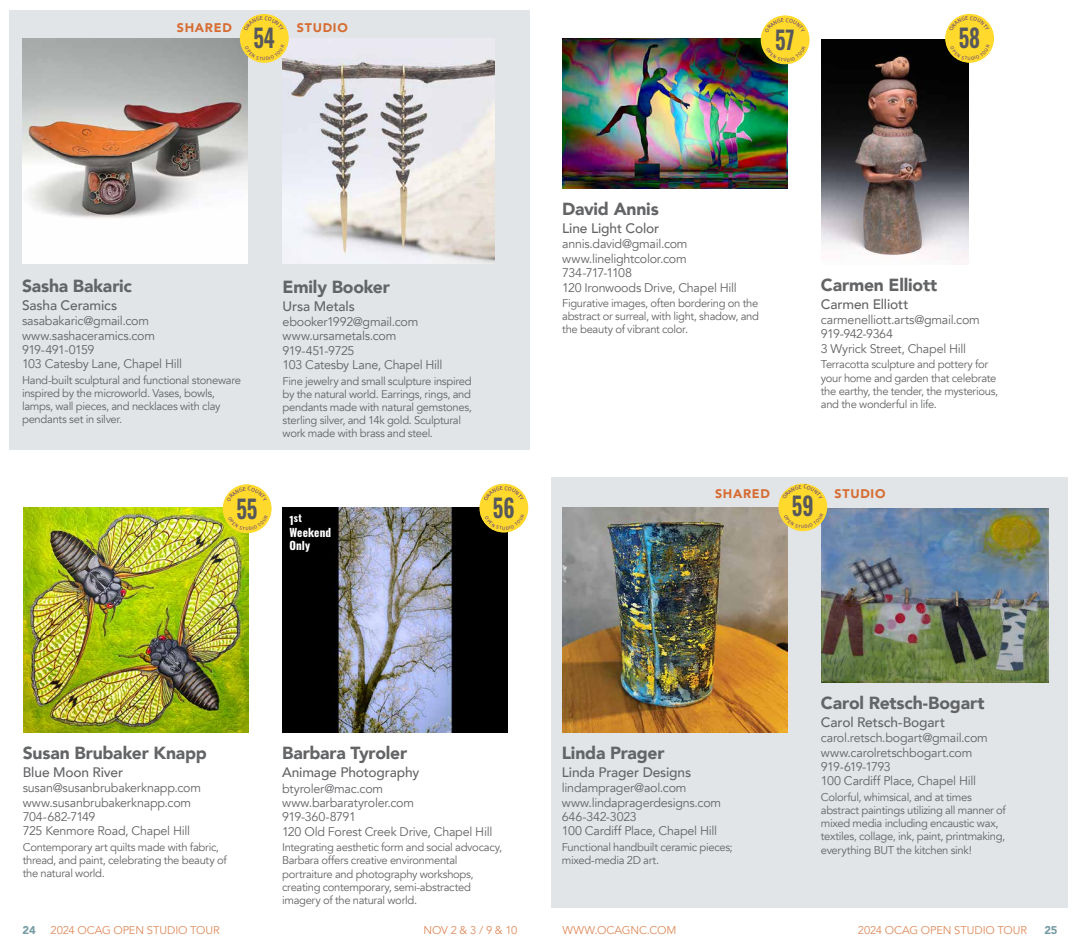
<style>
.page{position:relative;width:1080px;height:945px;background:#fff}
.page>*{position:absolute;margin:0;border:0;box-sizing:border-box;transform-origin:0 0}
.t1{font:600 25.12px "Oswald";color:#57585b;scale:.84 1}
.t2{font:900 17.5px "Avenir";letter-spacing:-.01em;color:#636466}
.t3{font:500 13.75px "Avenir";letter-spacing:-.01em;color:#636466}
.t4{font:12.5px/14.4px "Avenir";letter-spacing:-.02em;color:#636466}
.t5{font:900 12.5px "Avenir";letter-spacing:.055em;color:#d76c32}
.t6{font:11.25px/13.1px "Avenir";letter-spacing:-.03em;color:#636466}
.t7{font:11.25px "Avenir";letter-spacing:-.01em;color:#df8b5c}
.t8{font:700 11.25px/12.5px "Oswald";letter-spacing:.01em;color:#fff}
.t9{font:900 11.25px "Avenir";color:#769ca4}
.t10{font:700 10px "Oswald";color:#fff}
.s1{font-size:11.25px}
</style>
<div class="page">
<div style="left:551px;top:477px;width:517px;height:431px;background:#e1e5e7"></div>
<div style="left:9px;top:11px;width:521px;height:439px;background:#e1e5e7"></div>
<img style="left:23px;top:508px;width:225px;height:224px">
<img style="left:283px;top:508px;width:225px;height:224px">
<img style="left:22px;top:38px;width:225px;height:225px">
<img style="left:283px;top:38px;width:212px;height:225px">
<img style="left:562px;top:38px;width:225px;height:150px">
<img style="left:822px;top:508px;width:227px;height:175px">
<img style="left:562px;top:508px;width:225px;height:224px">
<div style="left:240px;top:14px;width:49px;height:49px;background:#ffd92c;border-radius:50%"></div>
<div style="left:223px;top:484px;width:49px;height:49px;background:#ffd92c;border-radius:50%"></div>
<div style="left:479px;top:484px;width:49px;height:49px;background:#ffd92c;border-radius:50%"></div>
<div style="left:761px;top:15px;width:49px;height:49px;background:#ffd92c;border-radius:50%"></div>
<img style="left:821px;top:40px;width:148px;height:220px">
<div style="left:945px;top:14px;width:49px;height:49px;background:#ffd92c;border-radius:50%"></div>
<svg style="left:244px;top:16px;width:40px;height:9px"></svg>
<svg style="left:245px;top:51px;width:40px;height:9px"></svg>
<svg style="left:227px;top:487px;width:40px;height:8px"></svg>
<svg style="left:228px;top:521px;width:40px;height:10px"></svg>
<svg style="left:484px;top:486px;width:40px;height:8px"></svg>
<svg style="left:485px;top:520px;width:40px;height:10px"></svg>
<svg style="left:765px;top:18px;width:40px;height:8px"></svg>
<svg style="left:766px;top:52px;width:40px;height:10px"></svg>
<svg style="left:778px;top:484px;width:49px;height:47px;background:#f2d44d"></svg>
<svg style="left:949px;top:16px;width:40px;height:9px"></svg>
<svg style="left:950px;top:52px;width:40px;height:8px"></svg>
<p class="t5" style="left:177px;top:17px;width:56px">SHARED</p>
<p class="t5" style="left:297px;top:17px;width:52px">STUDIO</p>
<h1 class="t1" style="left:253px;top:25px;width:27px">54</h1>
<h1 class="t1" style="left:775px;top:26px;width:25px">57</h1>
<h1 class="t1" style="left:959px;top:25px;width:27px">58</h1>
<h2 class="t2" style="left:22px;top:271px;width:111px">Sasha Bakaric</h2>
<p class="t3" style="left:22px;top:293px;width:97px">Sasha Ceramics</p>
<p class="t4" style="left:22px;top:314px;width:162px">sasabakaric@gmail.com www.sashaceramics.com<br>919-491-0159<br>103 Catesby Lane, Chapel Hill</p>
<p class="t6" style="left:22px;top:374px;width:220px">Hand-built sculptural and functional stoneware inspired by the microworld. Vases, bowls, lamps, wall pieces, and necklaces with clay pendants set in silver.</p>
<h2 class="t2" style="left:283px;top:272px;width:109px">Emily Booker</h2>
<p class="t3" style="left:283px;top:294px;width:74px">Ursa Metals</p>
<p class="t4" style="left:283px;top:315px;width:162px">ebooker1992@gmail.com www.ursametals.com<br>919-451-9725<br>103 Catesby Lane, Chapel Hill</p>
<p class="t6" style="left:283px;top:374px;width:191px">Fine jewelry and small sculpture inspired by the natural world. Earrings, rings, and pendants made with natural gemstones, sterling silver, and 14k gold. Sculptural work made with brass and steel.</p>
<h1 class="t1" style="left:236px;top:495px;width:27px">55</h1>
<h1 class="t1" style="left:493px;top:495px;width:27px">56</h1>
<p class="t10" style="left:289px;top:513px;width:14px"><span class="s1">1</span>st</p>
<p class="t8" style="left:289px;top:527px;width:43px">Weekend<br>Only</p>
<h2 class="t2" style="left:562px;top:194px;width:98px">David Annis</h2>
<p class="t3" style="left:562px;top:216px;width:99px">Line Light Color</p>
<p class="t4" style="left:562px;top:237px;width:176px">annis.david@gmail.com www.linelightcolor.com<br>734-717-1108<br>120 Ironwoods Drive, Chapel Hill</p>
<p class="t6" style="left:562px;top:297px;width:198px;text-align:justify">Figurative images, often bordering on the abstract or surreal, with light, shadow, and the beauty of vibrant color.</p>
<h2 class="t2" style="left:821px;top:270px;width:118px">Carmen Elliott</h2>
<p class="t3" style="left:821px;top:292px;width:89px">Carmen Elliott</p>
<p class="t4" style="left:821px;top:313px;width:161px">carmenelliott.arts@gmail.com<br>919-942-9364<br>3 Wyrick Street, Chapel Hill</p>
<p class="t6" style="left:821px;top:358px;width:179px">Terracotta sculpture and pottery for your home and garden that celebrate the earthy, the tender, the mysterious, and the wonderful in life.</p>
<p class="t5" style="left:715px;top:483px;width:56px">SHARED</p>
<p class="t5" style="left:835px;top:483px;width:52px">STUDIO</p>
<h1 class="t1" style="left:792px;top:493px;width:28px">59</h1>
<h2 class="t2" style="left:23px;top:738px;width:186px">Susan Brubaker Knapp</h2>
<p class="t3" style="left:23px;top:760px;width:102px">Blue Moon River</p>
<p class="t4" style="left:23px;top:781px;width:180px">susan@susanbrubakerknapp.com www.susanbrubakerknapp.com<br>704-682-7149<br>725 Kenmore Road, Chapel Hill</p>
<p class="t6" style="left:23px;top:841px;width:205px">Contemporary art quilts made with fabric, thread, and paint, celebrating the beauty of the natural world.</p>
<h2 class="t2" style="left:282px;top:738px;width:127px">Barbara Tyroler</h2>
<p class="t3" style="left:282px;top:761px;width:139px">Animage Photography</p>
<p class="t4" style="left:282px;top:781px;width:212px">btyroler@mac.com www.barbaratyroler.com<br>919-360-8791<br>120 Old Forest Creek Drive, Chapel Hill</p>
<p class="t6" style="left:282px;top:841px;width:222px">Integrating aesthetic form and social advocacy, Barbara offers creative environmental portraiture and photography workshops, creating contemporary, semi-abstracted imagery of the natural world.</p>
<h2 class="t2" style="left:562px;top:738px;width:104px">Linda Prager</h2>
<p class="t3" style="left:562px;top:760px;width:131px">Linda Prager Designs</p>
<p class="t4" style="left:562px;top:781px;width:161px">lindamprager@aol.com www.lindapragerdesigns.com<br>646-342-3023<br>100 Cardiff Place, Chapel Hill</p>
<p class="t6" style="left:562px;top:841px;width:172px">Functional handbuilt ceramic pieces; mixed-media 2D art.</p>
<h2 class="t2" style="left:821px;top:688px;width:165px">Carol Retsch-Bogart</h2>
<p class="t3" style="left:821px;top:710px;width:126px">Carol Retsch-Bogart</p>
<p class="t4" style="left:821px;top:731px;width:169px">carol.retsch.bogart@gmail.com www.carolretschbogart.com<br>919-619-1793<br>100 Cardiff Place, Chapel Hill</p>
<p class="t6" style="left:821px;top:791px;width:186px">Colorful, whimsical, and at times abstract paintings utilizing all manner of mixed media including encaustic wax, textiles, collage, ink, paint, printmaking, everything BUT the kitchen sink!</p>
<p class="t9" style="left:22px;top:920px;width:15px">24</p>
<p class="t7" style="left:51px;top:923px;width:171px">2024 OCAG OPEN STUDIO TOUR</p>
<p class="t7" style="left:423px;top:923px;width:96px">NOV 2 &amp; 3 / 9 &amp; 10</p>
<p class="t7" style="left:563px;top:923px;width:115px">WWW.OCAGNC.COM</p>
<p class="t7" style="left:858px;top:923px;width:171px">2024 OCAG OPEN STUDIO TOUR</p>
<p class="t9" style="left:1044px;top:920px;width:15px">25</p>
</div>
